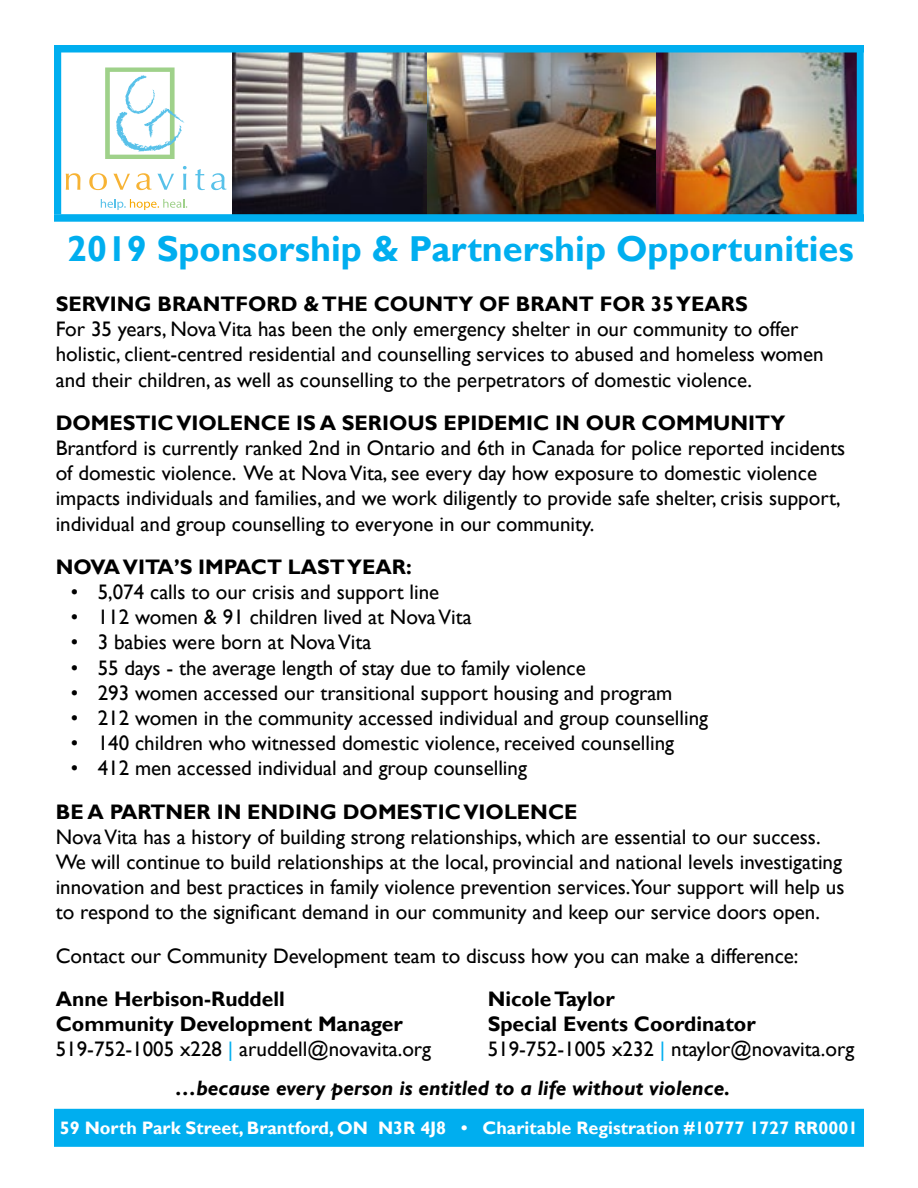
<style>
.page{position:relative;width:918px;height:1188px;background:#fff}
.page>*{position:absolute;margin:0;border:0;box-sizing:border-box;transform-origin:0 0}
.t1{font:700 36px "Gill Sans";color:#00aeef}
.t2{font:21px/25.2px "Gill Sans";color:#000}
.t3{font:700 21px "Gill Sans";color:#000}
.t4{font:italic 700 21px/38.5px "Gill Sans";color:#000}
.t5{font:700 18px "Gill Sans";color:#fff}
.s1{color:#00aeef}
.s2{font-weight:400;font-style:normal}
.s3{font-weight:400;font-style:normal;color:#00aeef}
</style>
<div class="page">
<svg style="left:105px;top:68px;width:79px;height:91px"></svg>
<svg style="left:66px;top:173px;width:14px;height:17px"></svg>
<svg style="left:89px;top:173px;width:18px;height:17px"></svg>
<svg style="left:113px;top:174px;width:17px;height:16px"></svg>
<svg style="left:136px;top:173px;width:38px;height:17px"></svg>
<svg style="left:183px;top:166px;width:4px;height:24px"></svg>
<svg style="left:195px;top:169px;width:10px;height:21px"></svg>
<svg style="left:211px;top:173px;width:15px;height:17px"></svg>
<svg style="left:101px;top:199px;width:86px;height:11px"></svg>
<img style="left:655px;top:52px;width:202px;height:162px">
<img style="left:232px;top:52px;width:423px;height:162px">
<div style="left:54px;top:45px;width:810px;height:7px;background:#00aeef"></div>
<div style="left:55px;top:1110px;width:808px;height:36px;background:#00aeef"></div>
<div style="left:54px;top:1109px;width:810px;height:38px;border:2px solid #00aeef"></div>
<div style="left:857px;top:45px;width:7px;height:173px;background:#00aeef;border:2px solid #00aeef"></div>
<div style="left:54px;top:214px;width:810px;height:8px;background:#00aeef"></div>
<div style="left:54px;top:47px;width:7px;height:167px;background:#00aeef"></div>
<h1 class="t1" style="left:67px;top:227px;width:788px">2019 Sponsorship &amp; Partnership Opportunities</h1>
<p class="t3" style="left:56px;top:291px;width:694px">SERVING BRANTFORD &amp; THE COUNTY OF BRANT FOR 35 YEARS</p>
<p class="t2" style="left:56px;top:317px;width:769px">For 35 years, Nova Vita has been the only emergency shelter in our community to offer holistic, client-centred residential and counselling services to abused and homeless women and their children, as well as counselling to the perpetrators of domestic violence.</p>
<p class="t3" style="left:56px;top:410px;width:731px">DOMESTIC VIOLENCE IS A SERIOUS EPIDEMIC IN OUR COMMUNITY</p>
<p class="t2" style="left:56px;top:436px;width:791px">Brantford is currently ranked 2nd in Ontario and 6th in Canada for police reported incidents of domestic violence. We at Nova Vita, see every day how exposure to domestic violence impacts individuals and families, and we work diligently to provide safe shelter, crisis support, individual and group counselling to everyone in our community.</p>
<p class="t3" style="left:56px;top:554px;width:358px">NOVA VITA’S IMPACT LAST YEAR:</p>
<p class="t2" style="left:71px;top:580px;width:370px">• 5,074 calls to our crisis and support line</p>
<p class="t2" style="left:71px;top:605px;width:403px">• 112 women &amp; 91 children lived at Nova Vita</p>
<p class="t2" style="left:71px;top:630px;width:302px">• 3 babies were born at Nova Vita</p>
<p class="t2" style="left:71px;top:655px;width:517px">• 55 days - the average length of stay due to family violence</p>
<p class="t2" style="left:71px;top:681px;width:603px">• 293 women accessed our transitional support housing and program</p>
<p class="t2" style="left:71px;top:706px;width:639px">• 212 women in the community accessed individual and group counselling</p>
<p class="t2" style="left:71px;top:731px;width:605px">• 140 children who witnessed domestic violence, received counselling</p>
<p class="t2" style="left:71px;top:756px;width:458px">• 412 men accessed individual and group counselling</p>
<p class="t3" style="left:56px;top:799px;width:523px">BE A PARTNER IN ENDING DOMESTIC VIOLENCE</p>
<p class="t2" style="left:56px;top:825px;width:790px">Nova Vita has a history of building strong relationships, which are essential to our success.<br>We will continue to build relationships at the local, provincial and national levels investigating innovation and best practices in family violence prevention services.Your support will help us to respond to the significant demand in our community and keep our service doors open.</p>
<p class="t2" style="left:56px;top:943px;width:744px">Contact our Community Development team to discuss how you can make a difference:</p>
<p class="t3" style="left:56px;top:986px;width:231px">Anne Herbison-Ruddell</p>
<p class="t3" style="left:488px;top:986px;width:129px">Nicole Taylor</p>
<p class="t3" style="left:56px;top:1011px;width:349px">Community Development Manager</p>
<p class="t3" style="left:488px;top:1011px;width:270px">Special Events Coordinator</p>
<p class="t2" style="left:56px;top:1037px;width:377px">519-752-1005 x228 <span class="s1">|</span> aruddell@novavita.org</p>
<p class="t4" style="left:176px;top:1030px;width:680px;text-indent:312px"><span class="s2">519-752-1005 x232</span> <span class="s3">|</span> <span class="s2">ntaylor@novavita.org </span>…because every person is entitled to a life without violence.</p>
<p class="t5" style="left:60px;top:1117px;width:800px">59 North Park Street, Brantford, ON N3R 4J8 • Charitable Registration #10777 1727 RR0001</p>
</div>
